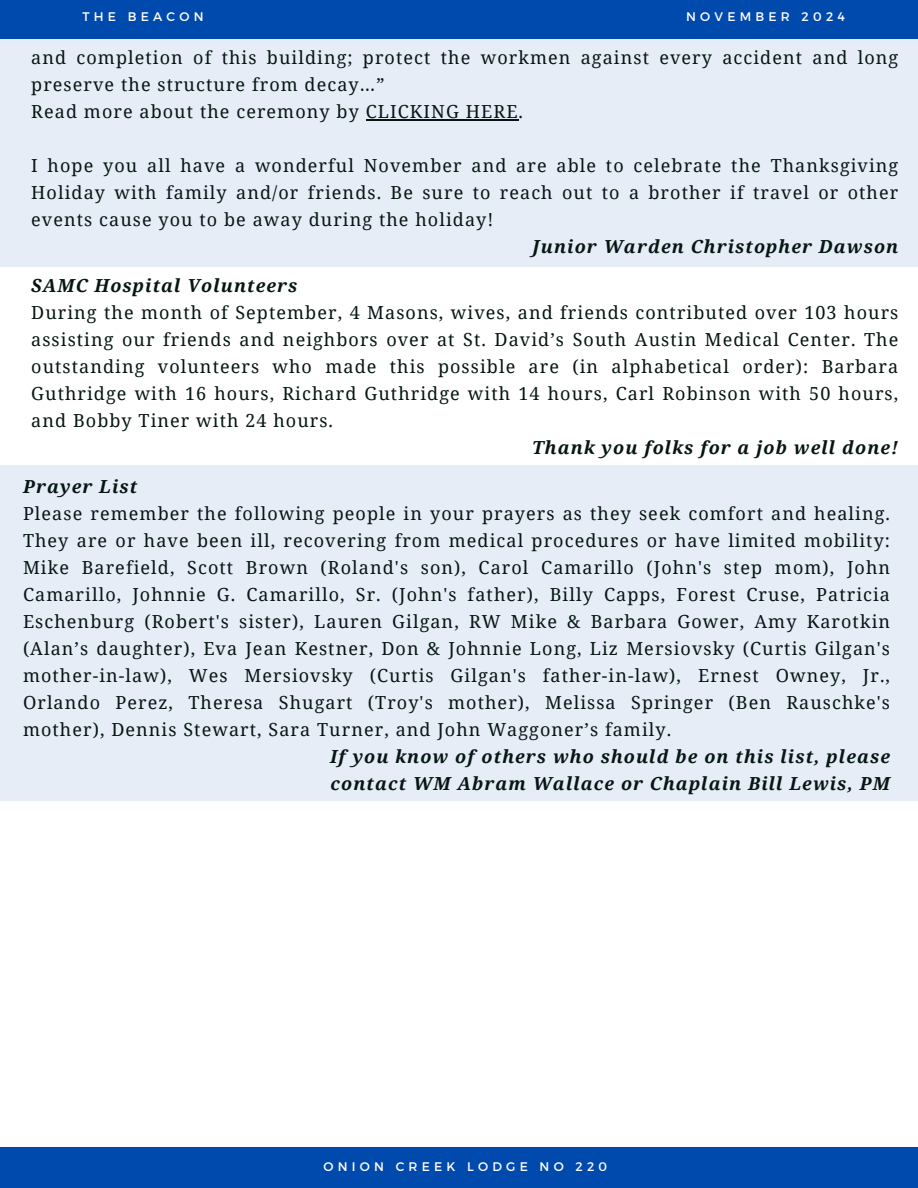
<style>
.page{position:relative;width:918px;height:1188px;background:#fff}
.page>*{position:absolute;margin:0;border:0;box-sizing:border-box;transform-origin:0 0}
.t1{font:18px/27px "Noto Serif";letter-spacing:.06em;color:#051613}
.t2{font:italic 700 18px "Noto Serif";letter-spacing:.06em;color:#051613}
.t3{font:12.45px "Montserrat";letter-spacing:.34em;color:#fff}
</style>
<div class="page">
<div style="left:0;top:1148px;width:918px;height:40px;background:#004aad"></div>
<div style="left:0;top:0;width:918px;height:39px;background:#004aad"></div>
<div style="left:0;top:465px;width:918px;height:336px;background:#e6edf6"></div>
<div style="left:0;top:39px;width:918px;height:228px;background:#e6edf6"></div>
<hr style="left:366px;top:120px;width:153px;height:1px;background:#051613">
<h1 class="t3" style="left:82px;top:8px;width:123px">THE BEACON</h1>
<p class="t3" style="left:686px;top:8px;width:160px">NOVEMBER 2024</p>
<h1 class="t1" style="left:31px;top:44px;width:869px">and completion of this building; protect the workmen against every accident and long preserve the structure from decay…”<br>Read more about the ceremony by CLICKING HERE.</h1>
<p class="t1" style="left:31px;top:152px;width:869px">I hope you all have a wonderful November and are able to celebrate the Thanksgiving</p>
<p class="t1" style="left:31px;top:179px;width:869px">Holiday with family and/or friends. Be sure to reach out to a brother if travel or other</p>
<p class="t1" style="left:31px;top:206px;width:464px">events cause you to be away during the holiday!</p>
<p class="t2" style="left:533px;top:234px;width:367px">Junior Warden Christopher Dawson</p>
<h1 class="t2" style="left:31px;top:273px;width:268px">SAMC Hospital Volunteers</h1>
<h1 class="t1" style="left:31px;top:298px;width:869px">During the month of September, 4 Masons, wives, and friends contributed over 103 hours</h1>
<h1 class="t1" style="left:31px;top:325px;width:869px">assisting our friends and neighbors over at St. David’s South Austin Medical Center. The</h1>
<h1 class="t1" style="left:31px;top:352px;width:869px">outstanding volunteers who made this possible are (in alphabetical order): Barbara</h1>
<h1 class="t1" style="left:31px;top:379px;width:869px">Guthridge with 16 hours, Richard Guthridge with 14 hours, Carl Robinson with 50 hours,</h1>
<h1 class="t1" style="left:31px;top:406px;width:303px">and Bobby Tiner with 24 hours.</h1>
<h1 class="t2" style="left:532px;top:435px;width:368px">Thank you folks for a job well done!</h1>
<h1 class="t2" style="left:23px;top:473px;width:116px">Prayer List</h1>
<h1 class="t1" style="left:23px;top:499px;width:869px">Please remember the following people in your prayers as they seek comfort and healing.</h1>
<h1 class="t1" style="left:23px;top:526px;width:869px">They are or have been ill, recovering from medical procedures or have limited mobility:</h1>
<h1 class="t1" style="left:23px;top:553px;width:869px">Mike Barefield, Scott Brown (Roland's son), Carol Camarillo (John's step mom), John</h1>
<h1 class="t1" style="left:23px;top:580px;width:869px">Camarillo, Johnnie G. Camarillo, Sr. (John's father), Billy Capps, Forest Cruse, Patricia</h1>
<h1 class="t1" style="left:23px;top:607px;width:869px">Eschenburg (Robert's sister), Lauren Gilgan, RW Mike &amp; Barbara Gower, Amy Karotkin</h1>
<h1 class="t1" style="left:23px;top:634px;width:869px">(Alan’s daughter), Eva Jean Kestner, Don &amp; Johnnie Long, Liz Mersiovsky (Curtis Gilgan's</h1>
<h1 class="t1" style="left:23px;top:661px;width:869px">mother-in-law), Wes Mersiovsky (Curtis Gilgan's father-in-law), Ernest Owney, Jr.,</h1>
<h1 class="t1" style="left:23px;top:688px;width:869px">Orlando Perez, Theresa Shugart (Troy's mother), Melissa Springer (Ben Rauschke's</h1>
<h1 class="t1" style="left:23px;top:715px;width:650px">mother), Dennis Stewart, Sara Turner, and John Waggoner’s family.</h1>
<h1 class="t2" style="left:330px;top:743px;width:561px">If you know of others who should be on this list, please</h1>
<h1 class="t2" style="left:331px;top:770px;width:561px">contact WM Abram Wallace or Chaplain Bill Lewis, PM</h1>
<p class="t3" style="left:323px;top:1158px;width:285px">ONION CREEK LODGE NO 220</p>
</div>
